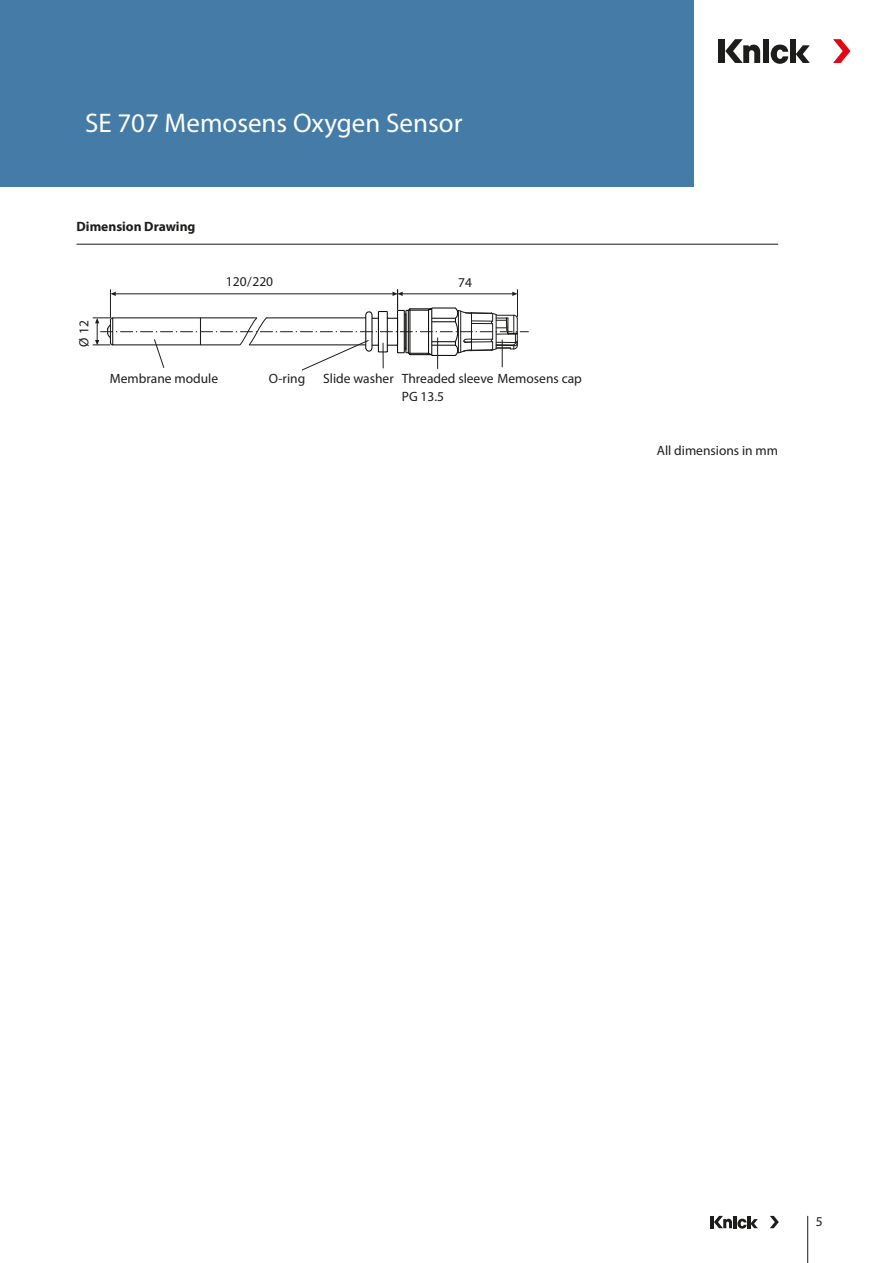
<style>
.page{position:relative;width:893px;height:1263px;background:#fff}
.page>*{position:absolute;margin:0;border:0;box-sizing:border-box;transform-origin:0 0}
.Headline{font:27px "Myriad Pro";color:#fff}
.Beschriftungen{font:13.5px/18px "Myriad Pro";color:#1d1d1b}
.Tabelle_Headline{font:700 13.5px "Myriad Pro";color:#1d1d1b}
</style>
<div class="page">
<div style="left:0;top:0;width:693px;height:187px;background:#447ca7"></div>
<div style="left:719px;top:39px;width:6px;height:24px;background:#1d1d1b"></div>
<div style="left:790px;top:39px;width:6px;height:24px;background:#1d1d1b"></div>
<svg style="left:796px;top:45px;width:14px;height:18px"></svg>
<svg style="left:833px;top:39px;width:17px;height:24px"></svg>
<svg style="left:725px;top:39px;width:63px;height:25px"></svg>
<hr style="left:807px;top:1216px;width:1px;height:47px;background:#1d1d1b">
<hr style="left:710px;top:1216px;width:4px;height:12px;background:#1d1d1b">
<svg style="left:770px;top:1216px;width:9px;height:12px"></svg>
<svg style="left:714px;top:1216px;width:44px;height:12px"></svg>
<svg style="left:93px;top:289px;width:436px;height:82px"></svg>
<hr style="left:77px;top:244px;width:701px;height:1px;background:#1d1d1b">
<p class="Headline" style="left:85px;top:106px;width:379px">SE 707 Memosens Oxygen Sensor</p>
<p class="Tabelle_Headline" style="left:77px;top:218px;width:120px">Dimension Drawing</p>
<p class="Beschriftungen" style="left:75px;top:346px;width:28px;rotate:-90deg">Ø 12</p>
<p class="Beschriftungen" style="left:226px;top:272px;width:49px">120/220</p>
<p class="Beschriftungen" style="left:458px;top:273px;width:15px">74</p>
<p class="Beschriftungen" style="left:110px;top:369px;width:110px">Membrane module</p>
<p class="Beschriftungen" style="left:269px;top:369px;width:38px">O-ring</p>
<p class="Beschriftungen" style="left:323px;top:369px;width:72px">Slide washer</p>
<p class="Beschriftungen" style="left:402px;top:369px;width:182px">Threaded sleeve Memosens cap<br>PG 13.5</p>
<p class="Beschriftungen" style="left:657px;top:441px;width:123px">All dimensions in mm</p>
<p class="Beschriftungen" style="left:816px;top:1212px;width:8px">5</p>
</div>
